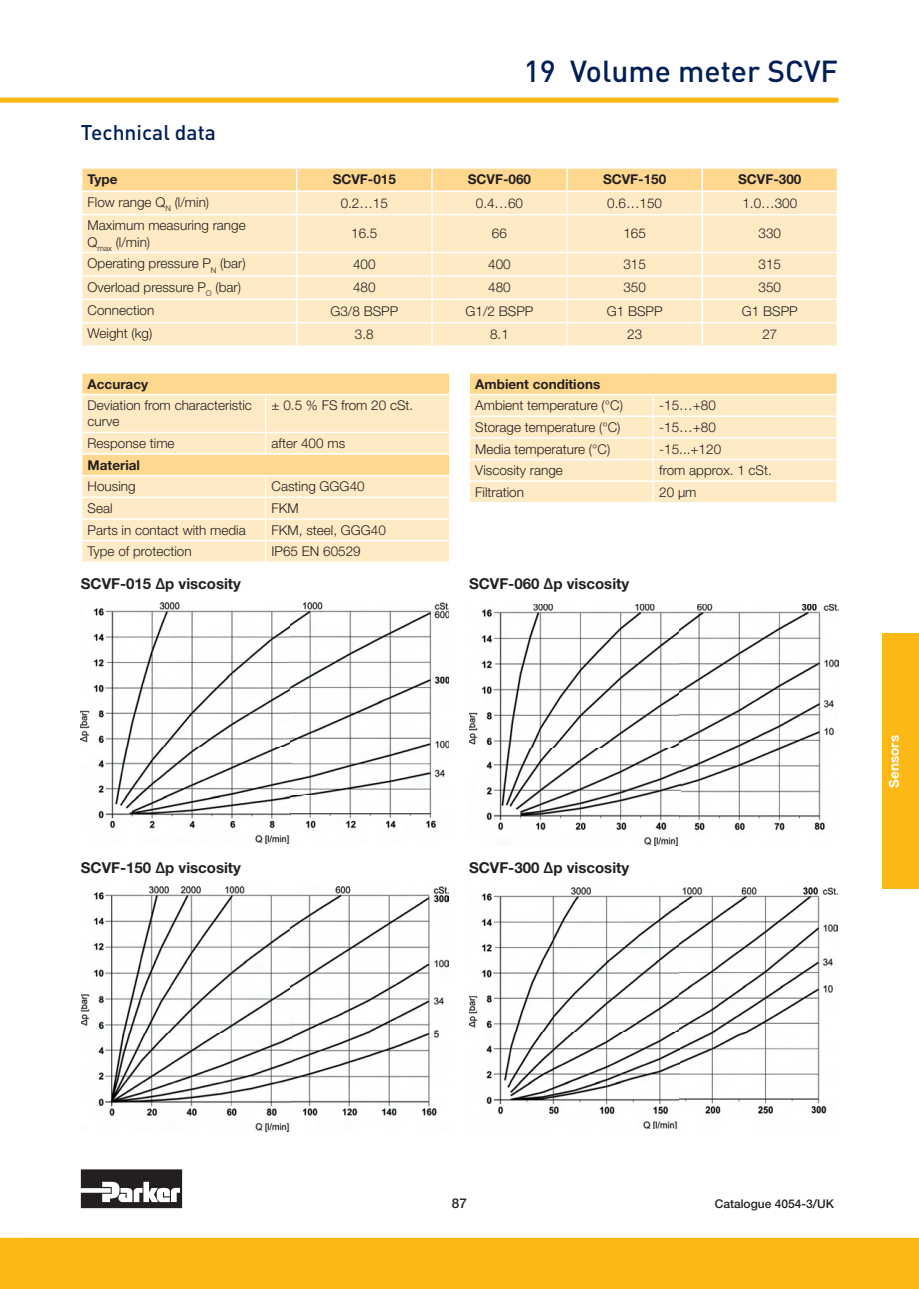
<style>
.page{position:relative;width:919px;height:1289px;background:#fff}
.page>*{position:absolute;margin:0;border:0;box-sizing:border-box;transform-origin:0 0}
.t1{font:500 30px "DINOT";color:#001f56}
.t2{font:500 21px "DINOT";color:#001f56}
.t3{font:700 15px "Helvetica Neue LT Std";color:#231f20}
.t4{font:300 13.5px/16.2px "Helvetica Neue LT Std";color:#231f20}
.t5{font:700 13.5px "Helvetica Neue LT Std";color:#231f20}
.t6{font:700 13.5px "Helvetica Neue LT Std";color:#fff}
.t7{font:500 13.5px "Helvetica Neue LT Std";color:#231f20}
.t8{font:500 12px "Helvetica Neue LT Std";color:#231f20}
</style>
<div class="page">
<div style="left:882px;top:634px;width:36px;height:255px;background:#fcb814"></div>
<div style="left:82px;top:215px;width:754px;height:130px;background:#feeac4"></div>
<hr style="left:431px;top:215px;width:1px;height:37px;background:#fff">
<hr style="left:566px;top:215px;width:1px;height:37px;background:#fff">
<hr style="left:701px;top:215px;width:2px;height:37px;background:#fff">
<hr style="left:701px;top:253px;width:2px;height:22px;background:#fff">
<hr style="left:81px;top:275px;width:216px;height:2px;background:#fff">
<hr style="left:297px;top:275px;width:135px;height:2px;background:#fff">
<hr style="left:432px;top:275px;width:135px;height:2px;background:#fff">
<hr style="left:567px;top:275px;width:135px;height:2px;background:#fff">
<hr style="left:701px;top:277px;width:2px;height:21px;background:#fff">
<hr style="left:701px;top:323px;width:2px;height:22px;background:#fff">
<hr style="left:702px;top:275px;width:136px;height:2px;background:#fff">
<svg style="left:431px;top:253px;width:1px;height:92px"></svg>
<svg style="left:566px;top:253px;width:1px;height:92px"></svg>
<hr style="left:701px;top:300px;width:2px;height:22px;background:#fff">
<hr style="left:81px;top:322px;width:216px;height:1px;background:#fff">
<hr style="left:297px;top:322px;width:135px;height:1px;background:#fff">
<hr style="left:432px;top:322px;width:135px;height:1px;background:#fff">
<hr style="left:567px;top:322px;width:135px;height:1px;background:#fff">
<hr style="left:702px;top:322px;width:136px;height:1px;background:#fff">
<svg style="left:81px;top:168px;width:756px;height:46px;background:#fee2ad"></svg>
<hr style="left:432px;top:190px;width:135px;height:2px;background:#fff">
<hr style="left:567px;top:190px;width:135px;height:2px;background:#fff">
<hr style="left:702px;top:190px;width:136px;height:2px;background:#fff">
<hr style="left:836px;top:192px;width:2px;height:22px;background:#fff">
<hr style="left:296px;top:215px;width:1px;height:37px;background:#fff">
<hr style="left:81px;top:252px;width:216px;height:1px;background:#fff">
<hr style="left:297px;top:252px;width:135px;height:1px;background:#fff">
<hr style="left:432px;top:252px;width:135px;height:1px;background:#fff">
<hr style="left:567px;top:252px;width:135px;height:1px;background:#fff">
<hr style="left:702px;top:252px;width:136px;height:1px;background:#fff">
<hr style="left:297px;top:298px;width:135px;height:2px;background:#fff">
<hr style="left:432px;top:298px;width:135px;height:2px;background:#fff">
<hr style="left:567px;top:298px;width:135px;height:2px;background:#fff">
<hr style="left:702px;top:298px;width:136px;height:2px;background:#fff">
<hr style="left:81px;top:298px;width:216px;height:2px;background:#fff">
<svg style="left:296px;top:253px;width:1px;height:92px"></svg>
<svg style="left:81px;top:373px;width:369px;height:188px;background:#fee7bb"></svg>
<hr style="left:265px;top:453px;width:185px;height:2px;background:#fff">
<hr style="left:81px;top:518px;width:184px;height:2px;background:#fff">
<hr style="left:265px;top:518px;width:185px;height:2px;background:#fff">
<div style="left:469px;top:373px;width:368px;height:21px;background:#fed88f"></div>
<div style="left:470px;top:395px;width:366px;height:107px;background:#feeac4"></div>
<hr style="left:836px;top:373px;width:2px;height:21px;background:#fff">
<hr style="left:652px;top:395px;width:2px;height:20px;background:#fff">
<hr style="left:468px;top:415px;width:185px;height:2px;background:#fff">
<hr style="left:652px;top:417px;width:2px;height:20px;background:#fff">
<hr style="left:653px;top:415px;width:185px;height:2px;background:#fff">
<hr style="left:468px;top:437px;width:185px;height:1px;background:#fff">
<hr style="left:652px;top:438px;width:2px;height:21px;background:#fff">
<hr style="left:653px;top:437px;width:185px;height:1px;background:#fff">
<hr style="left:468px;top:459px;width:185px;height:1px;background:#fff">
<hr style="left:652px;top:460px;width:2px;height:20px;background:#fff">
<hr style="left:653px;top:459px;width:185px;height:1px;background:#fff">
<hr style="left:652px;top:482px;width:2px;height:20px;background:#fff">
<hr style="left:468px;top:373px;width:2px;height:21px;background:#fff">
<hr style="left:468px;top:480px;width:185px;height:2px;background:#fff">
<hr style="left:653px;top:480px;width:185px;height:2px;background:#fff">
<img style="left:81px;top:602px;width:368px;height:241px">
<img style="left:469px;top:604px;width:369px;height:241px">
<img style="left:81px;top:887px;width:367px;height:244px">
<img style="left:469px;top:887px;width:368px;height:241px">
<svg style="left:81px;top:1169px;width:101px;height:39px"></svg>
<div style="left:1px;top:1238px;width:917px;height:50px;background:#fcb814"></div>
<div style="left:0;top:1237px;width:918px;height:51px;border:2px solid #fcb814"></div>
<svg style="left:0;top:1237px;width:26px;height:51px"></svg>
<hr style="left:0;top:98px;width:13px;height:4px;background:#fcb814">
<hr style="left:13px;top:98px;width:825px;height:4px;background:#fcb814">
<h1 class="t1" style="left:523px;top:51px;width:316px">19 Volume meter SCVF</h1>
<h2 class="t2" style="left:81px;top:118px;width:137px">Technical data</h2>
<p class="t5" style="left:88px;top:171px;width:32px">Type</p>
<p class="t5" style="left:332px;top:170px;width:65px">SCVF-015</p>
<p class="t5" style="left:468px;top:170px;width:65px">SCVF-060</p>
<p class="t5" style="left:603px;top:170px;width:65px">SCVF-150</p>
<p class="t5" style="left:738px;top:170px;width:65px">SCVF-300</p>
<p class="t4" style="left:88px;top:194px;width:123px">Flow range Q<sub>N</sub> (l/min)</p>
<p class="t4" style="left:340px;top:195px;width:49px">0.2…15</p>
<p class="t4" style="left:476px;top:195px;width:49px">0.4…60</p>
<p class="t4" style="left:607px;top:195px;width:56px">0.6…150</p>
<p class="t4" style="left:742px;top:195px;width:56px">1.0…300</p>
<p class="t4" style="left:88px;top:217px;width:160px">Maximum measuring range<br>Q<sub>max</sub> (l/min)</p>
<p class="t4" style="left:351px;top:225px;width:28px">16.5</p>
<p class="t4" style="left:492px;top:225px;width:17px">66</p>
<p class="t4" style="left:623px;top:225px;width:24px">165</p>
<p class="t4" style="left:758px;top:225px;width:24px">330</p>
<p class="t4" style="left:88px;top:255px;width:160px">Operating pressure P<sub>N</sub> (bar)</p>
<p class="t4" style="left:353px;top:256px;width:24px">400</p>
<p class="t4" style="left:488px;top:256px;width:24px">400</p>
<p class="t4" style="left:623px;top:256px;width:24px">315</p>
<p class="t4" style="left:758px;top:256px;width:24px">315</p>
<p class="t4" style="left:88px;top:278px;width:155px">Overload pressure P<sub>O</sub> (bar)</p>
<p class="t4" style="left:353px;top:279px;width:24px">480</p>
<p class="t4" style="left:488px;top:279px;width:24px">480</p>
<p class="t4" style="left:623px;top:279px;width:24px">350</p>
<p class="t4" style="left:758px;top:279px;width:24px">350</p>
<p class="t4" style="left:88px;top:302px;width:68px">Connection</p>
<p class="t4" style="left:330px;top:303px;width:69px">G3/8 BSPP</p>
<p class="t4" style="left:465px;top:303px;width:69px">G1/2 BSPP</p>
<p class="t4" style="left:606px;top:303px;width:57px">G1 BSPP</p>
<p class="t4" style="left:741px;top:303px;width:57px">G1 BSPP</p>
<p class="t4" style="left:88px;top:325px;width:66px">Weight (kg)</p>
<p class="t4" style="left:355px;top:326px;width:20px">3.8</p>
<p class="t4" style="left:490px;top:326px;width:20px">8.1</p>
<p class="t4" style="left:627px;top:326px;width:17px">23</p>
<p class="t4" style="left:762px;top:326px;width:17px">27</p>
<p class="t5" style="left:88px;top:375px;width:62px">Accuracy</p>
<p class="t4" style="left:88px;top:397px;width:166px">Deviation from characteristic curve</p>
<p class="t4" style="left:271px;top:397px;width:143px">± 0.5 % FS from 20 cSt.</p>
<p class="t4" style="left:88px;top:435px;width:89px">Response time</p>
<p class="t4" style="left:271px;top:435px;width:75px">after 400 ms</p>
<p class="t5" style="left:88px;top:456px;width:54px">Material</p>
<p class="t4" style="left:88px;top:478px;width:50px">Housing</p>
<p class="t4" style="left:271px;top:478px;width:95px">Casting GGG40</p>
<p class="t4" style="left:88px;top:500px;width:27px">Seal</p>
<p class="t4" style="left:271px;top:500px;width:29px">FKM</p>
<p class="t4" style="left:88px;top:521px;width:160px">Parts in contact with media</p>
<p class="t4" style="left:271px;top:521px;width:116px">FKM, steel, GGG40</p>
<p class="t4" style="left:88px;top:543px;width:106px">Type of protection</p>
<p class="t4" style="left:271px;top:543px;width:91px">IP65 EN 60529</p>
<p class="t5" style="left:475px;top:375px;width:126px">Ambient conditions</p>
<p class="t4" style="left:475px;top:397px;width:149px">Ambient temperature (°C)</p>
<p class="t4" style="left:659px;top:397px;width:58px">-15…+80</p>
<p class="t4" style="left:475px;top:418px;width:147px">Storage temperature (°C)</p>
<p class="t4" style="left:659px;top:418px;width:58px">-15…+80</p>
<p class="t4" style="left:475px;top:440px;width:136px">Media temperature (°C)</p>
<p class="t4" style="left:659px;top:440px;width:63px">-15...+120</p>
<p class="t4" style="left:475px;top:462px;width:89px">Viscosity range</p>
<p class="t4" style="left:659px;top:462px;width:114px">from approx. 1 cSt.</p>
<p class="t4" style="left:475px;top:483px;width:50px">Filtration</p>
<p class="t4" style="left:659px;top:483px;width:39px">20 µm</p>
<p class="t3" style="left:81px;top:574px;width:162px">SCVF-015 ∆p viscosity</p>
<p class="t3" style="left:469px;top:574px;width:162px">SCVF-060 ∆p viscosity</p>
<p class="t3" style="left:81px;top:858px;width:162px">SCVF-150 ∆p viscosity</p>
<p class="t3" style="left:469px;top:858px;width:162px">SCVF-300 ∆p viscosity</p>
<p class="t6" style="left:885px;top:787px;width:54px;rotate:-90deg">Sensors</p>
<p class="t7" style="left:452px;top:1195px;width:17px">87</p>
<p class="t8" style="left:714px;top:1196px;width:121px">Catalogue 4054-3/UK</p>
</div>
